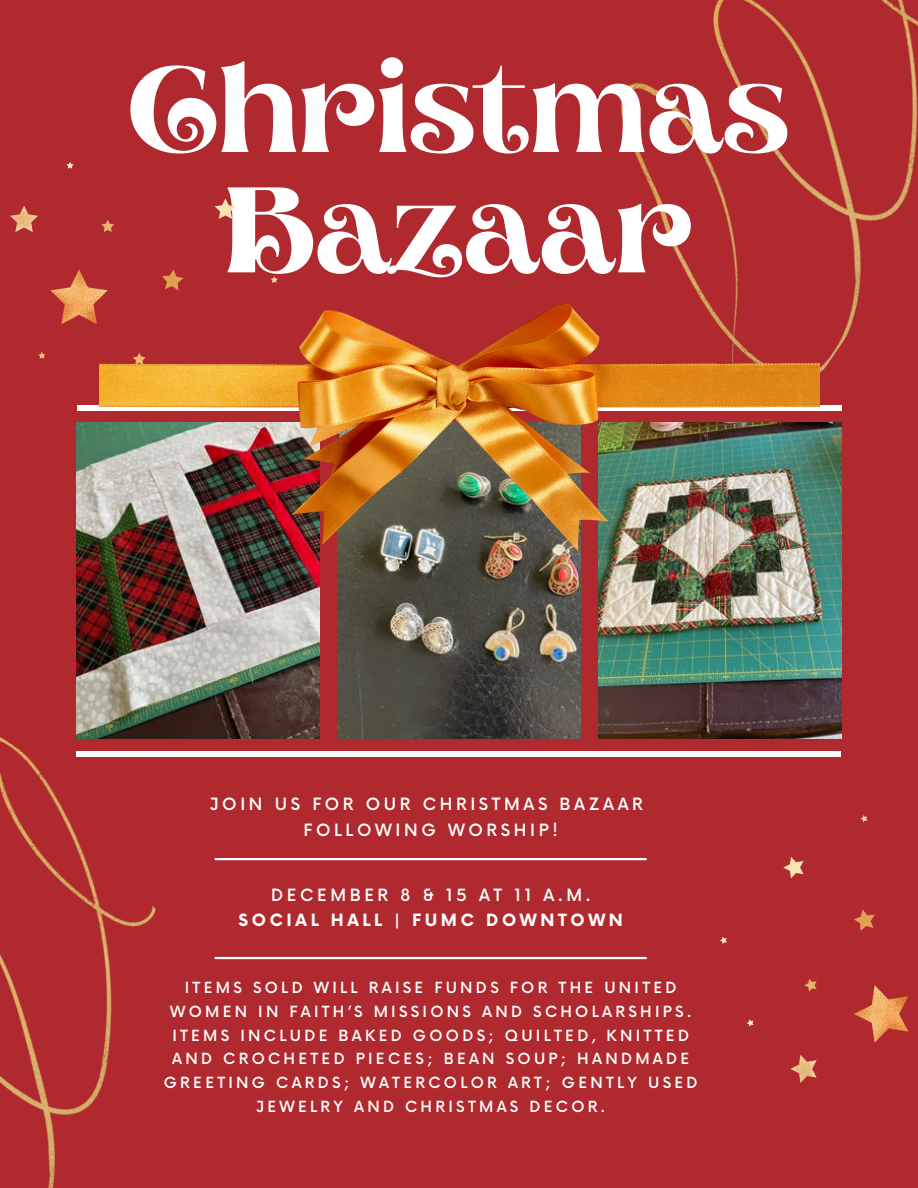
<style>
.page{position:relative;width:918px;height:1188px;background:#af292e}
.page>*{position:absolute;margin:0;border:0;box-sizing:border-box;transform-origin:0 0}
.t1{font:600 121.35px/120.3px "Aprila";color:#fff;text-align:center}
.t2{font:500 16.5px "Now";letter-spacing:.22em;color:#fff}
.t3{font:700 16.5px "Now";letter-spacing:.22em;color:#fff}
.t4{font:500 15px/23.7px "Now";letter-spacing:.22em;color:#fff;text-align:center}
</style>
<div class="page">
<img style="left:77px;top:423px;width:243px;height:316px">
<img style="left:599px;top:423px;width:243px;height:316px">
<img style="left:338px;top:551px;width:243px;height:188px">
<div style="left:77px;top:405px;width:765px;height:6px;background:#fff"></div>
<div style="left:76px;top:751px;width:765px;height:5px;background:#fff"></div>
<img style="left:561px;top:0;width:357px;height:373px">
<img style="left:100px;top:305px;width:720px;height:246px">
<img style="left:0;top:730px;width:257px;height:458px">
<img style="left:11px;top:136px;width:266px;height:228px">
<hr style="left:216px;top:858px;width:430px;height:2px;background:#fff">
<hr style="left:216px;top:957px;width:430px;height:2px;background:#fff">
<img style="left:720px;top:816px;width:189px;height:266px">
<p class="t1" style="left:128px;top:61px;width:662px">Christmas<br>Bazaar</p>
<p class="t2" style="left:210px;top:795px;width:434px">JOIN US FOR OUR CHRISTMAS BAZAAR</p>
<p class="t2" style="left:304px;top:821px;width:256px">FOLLOWING WORSHIP!</p>
<p class="t2" style="left:271px;top:886px;width:321px">DECEMBER 8 &amp; 15 AT 11 A.M.</p>
<p class="t3" style="left:238px;top:911px;width:386px">SOCIAL HALL | FUMC DOWNTOWN</p>
<p class="t4" style="left:164px;top:977px;width:535px">ITEMS SOLD WILL RAISE FUNDS FOR THE UNITED WOMEN IN FAITH’S MISSIONS AND SCHOLARSHIPS.<br>ITEMS INCLUDE BAKED GOODS; QUILTED, KNITTED AND CROCHETED PIECES; BEAN SOUP; HANDMADE GREETING CARDS; WATERCOLOR ART; GENTLY USED JEWELRY AND CHRISTMAS DECOR.</p>
</div>
